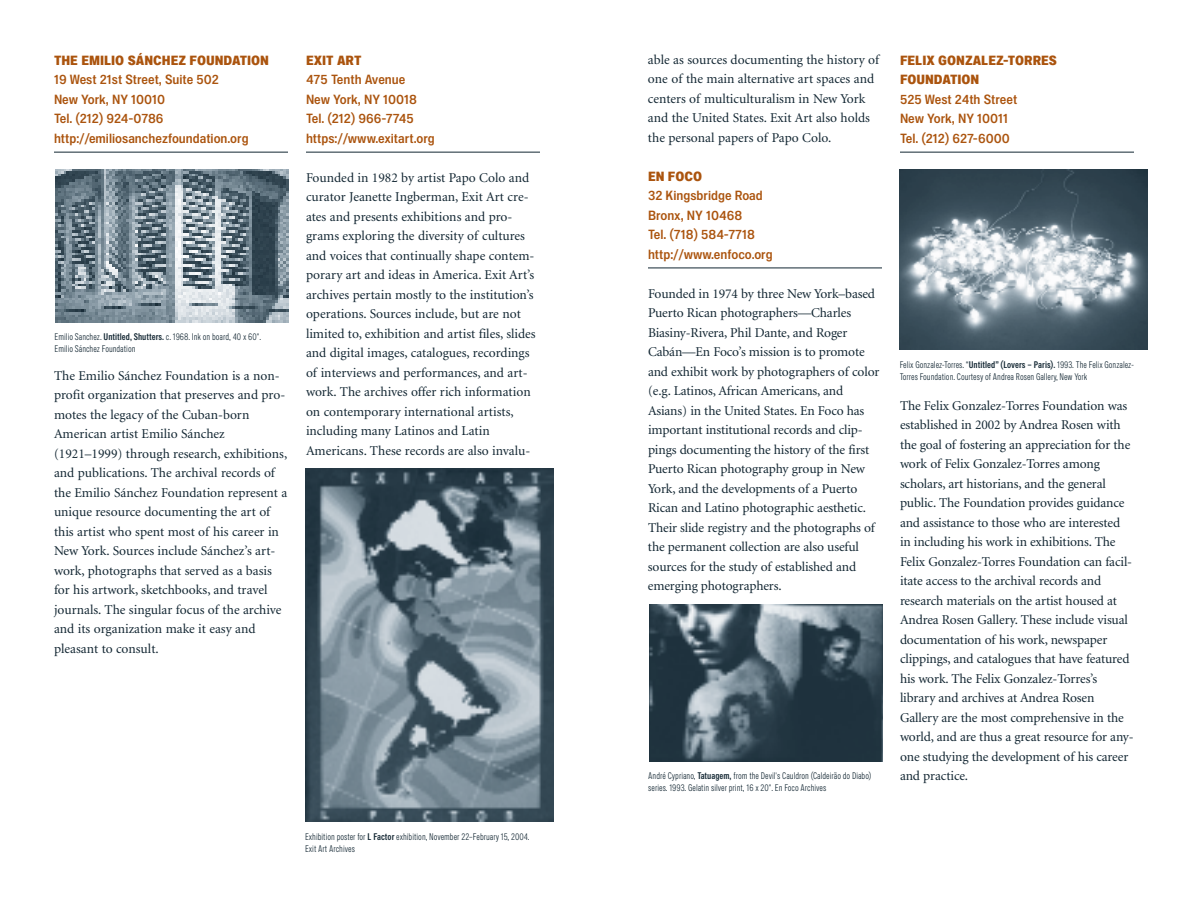
<style>
.page{position:relative;width:1188px;height:918px;background:#fff}
.page>*{position:absolute;margin:0;border:0;box-sizing:border-box;transform-origin:0 0}
.t1{font:13.5px/19.5px "Minion";letter-spacing:-.01em;color:#122632}
.t2{font:13.5px/19.5px "General E40";color:#ab540e}
.t3{font:13.5px/19.5px "General G40";color:#ab540e}
.t4{font:9.75px/12px "General C30";color:#122632}
.s1{font-family:"General E30"}
</style>
<div class="page">
<hr style="left:54px;top:152px;width:234px;height:1px;background:#122632">
<hr style="left:306px;top:152px;width:234px;height:1px;background:#122632">
<hr style="left:648px;top:268px;width:234px;height:1px;background:#122632">
<hr style="left:900px;top:152px;width:234px;height:1px;background:#122632">
<img style="left:306px;top:469px;width:247px;height:352px">
<img style="left:900px;top:169px;width:248px;height:181px">
<img style="left:56px;top:170px;width:232px;height:153px">
<img style="left:649px;top:604px;width:233px;height:157px">
<p class="t3" style="left:54px;top:50px;width:217px">THE EMILIO SÁNCHEZ FOUNDATION</p>
<p class="t2" style="left:54px;top:70px;width:196px">19 West 21st Street, Suite 502<br>New York, NY 10010<br>Tel. (212) 924-0786 http://emiliosanchezfoundation.org</p>
<p class="t4" style="left:55px;top:330px;width:208px">Emilio Sanchez. <span class="s1">Untitled, Shutters.</span> c. 1968. Ink on board, 40 x 60".<br>Emilio Sánchez Foundation</p>
<p class="t1" style="left:54px;top:367px;width:235px">The Emilio Sánchez Foundation is a non&shy;profit organization that preserves and pro&shy;motes the legacy of the Cuban-born American artist Emilio Sánchez (1921–1999) through research, exhibitions, and publications. The archival records of the Emilio Sánchez Foundation represent a unique resource documenting the art of this artist who spent most of his career in New York. Sources include Sánchez’s art&shy;work, photographs that served as a basis for his artwork, sketchbooks, and travel journals. The singular focus of the archive and its organization make it easy and pleasant to consult.</p>
<p class="t3" style="left:306px;top:50px;width:57px">EXIT ART</p>
<p class="t2" style="left:306px;top:70px;width:130px">475 Tenth Avenue<br>New York, NY 10018<br>Tel. (212) 966-7745 https://www.exitart.org</p>
<p class="t1" style="left:306px;top:169px;width:231px">Founded in 1982 by artist Papo Colo and curator Jeanette Ingberman, Exit Art cre&shy;ates and presents exhibitions and pro&shy;grams exploring the diversity of cultures and voices that continually shape contem&shy;porary art and ideas in America. Exit Art’s archives pertain mostly to the institution’s operations. Sources include, but are not limited to, exhibition and artist files, slides and digital images, catalogues, recordings of interviews and performances, and art&shy;work. The archives offer rich information on contemporary international artists, including many Latinos and Latin Americans. These records are also invalu-</p>
<p class="t4" style="left:305px;top:830px;width:226px">Exhibition poster for <span class="s1">L Factor</span> exhibition, November 22–February 15, 2004.<br>Exit Art Archives</p>
<p class="t1" style="left:648px;top:51px;width:233px">able as sources documenting the history of one of the main alternative art spaces and centers of multiculturalism in New York and the United States. Exit Art also holds the personal papers of Papo Colo.</p>
<p class="t3" style="left:648px;top:166px;width:56px">EN FOCO</p>
<p class="t2" style="left:648px;top:186px;width:126px">32 Kingsbridge Road<br>Bronx, NY 10468<br>Tel. (718) 584-7718 http://www.enfoco.org</p>
<p class="t1" style="left:648px;top:285px;width:233px">Founded in 1974 by three New York–based Puerto Rican photographers—Charles Biasiny-Rivera, Phil Dante, and Roger Cabán—En Foco’s mission is to promote and exhibit work by photographers of color (e.g. Latinos, African Americans, and Asians) in the United States. En Foco has important institutional records and clip&shy;pings documenting the history of the first Puerto Rican photography group in New York, and the developments of a Puerto Rican and Latino photographic aesthetic.<br>Their slide registry and the photographs of the permanent collection are also useful sources for the study of established and emerging photographers.</p>
<p class="t4" style="left:648px;top:770px;width:225px">André Cypriano, <span class="s1">Tatuagem,</span> from the Devil's Cauldron (Caldeirão do Diabo) series. 1993. Gelatin silver print, 16 x 20". En Foco Archives</p>
<p class="t3" style="left:900px;top:50px;width:159px">FELIX GONZALEZ-TORRES<br>FOUNDATION</p>
<p class="t2" style="left:900px;top:89px;width:119px">525 West 24th Street<br>New York, NY 10011<br>Tel. (212) 627-6000</p>
<p class="t4" style="left:900px;top:359px;width:236px">Felix Gonzalez-Torres. “<span class="s1">Untitled” (Lovers – Paris).</span> 1993. The Felix Gonzalez-<br>Torres Foundation. Courtesy of Andrea Rosen Gallery, New York</p>
<p class="t1" style="left:900px;top:397px;width:235px">The Felix Gonzalez-Torres Foundation was established in 2002 by Andrea Rosen with the goal of fostering an appreciation for the work of Felix Gonzalez-Torres among scholars, art historians, and the general public. The Foundation provides guidance and assistance to those who are interested in including his work in exhibitions. The Felix Gonzalez-Torres Foundation can facil&shy;itate access to the archival records and research materials on the artist housed at Andrea Rosen Gallery. These include visual documentation of his work, newspaper clippings, and catalogues that have featured his work. The Felix Gonzalez-Torres’s library and archives at Andrea Rosen Gallery are the most comprehensive in the world, and are thus a great resource for any&shy;one studying the development of his career and practice.</p>
</div>
